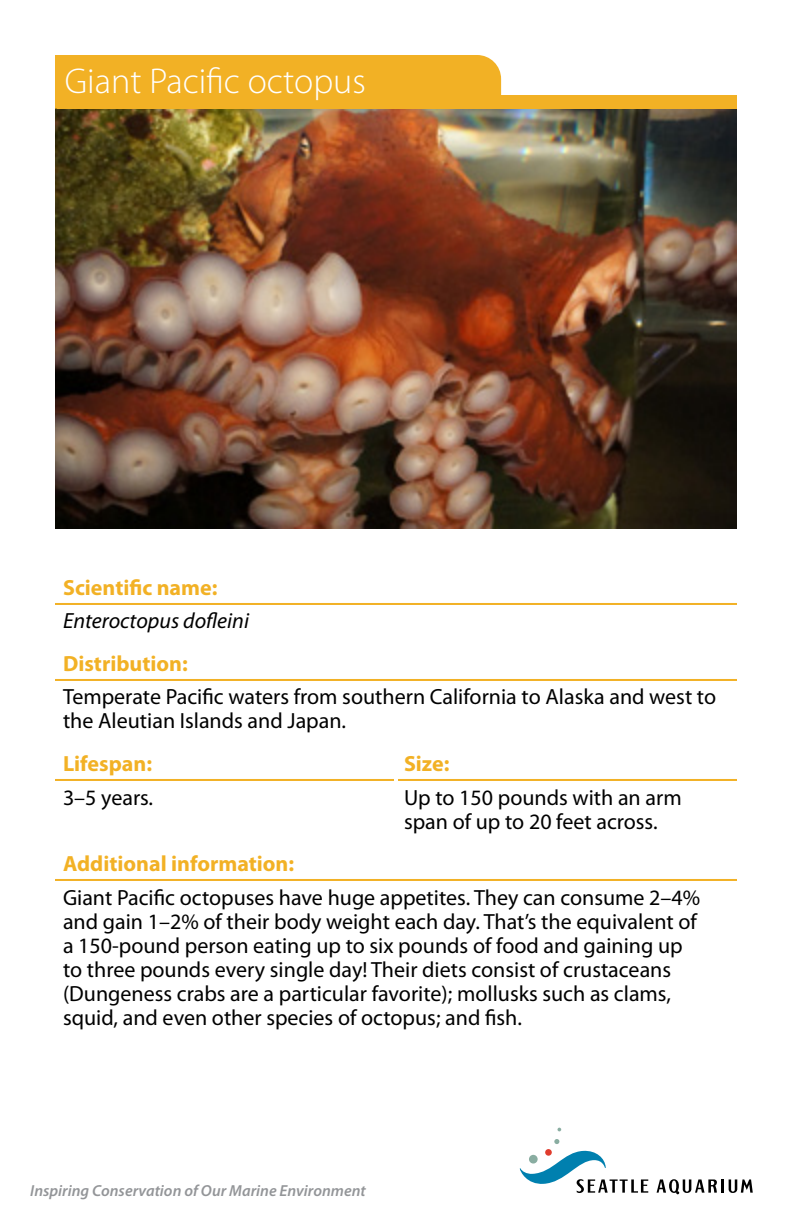
<style>
.page{position:relative;width:792px;height:1224px;background:#fff}
.page>*{position:absolute;margin:0;border:0;box-sizing:border-box;transform-origin:0 0}
.t1{font:300 36px "Myriad Pro";color:#fff}
.t2{font:22px/24px "Myriad Pro";color:#000}
.t3{font:700 22px "Myriad Pro";color:#f2b125}
.t4{font:italic 22px "Myriad Pro";color:#000}
.t5{font:italic 600 16px "Myriad Pro";color:#939598}
</style>
<div class="page">
<svg style="left:554px;top:1139px;width:5px;height:5px"></svg>
<svg style="left:557px;top:1128px;width:4px;height:3px"></svg>
<svg style="left:520px;top:1150px;width:128px;height:43px"></svg>
<svg style="left:657px;top:1179px;width:60px;height:15px"></svg>
<hr style="left:721px;top:1179px;width:3px;height:14px;background:#000">
<svg style="left:729px;top:1179px;width:24px;height:14px"></svg>
<img style="left:55px;top:109px;width:682px;height:420px">
<hr style="left:55px;top:603px;width:341px;height:2px;background:#f2b125">
<hr style="left:396px;top:603px;width:341px;height:2px;background:#f2b125">
<hr style="left:55px;top:679px;width:341px;height:2px;background:#f2b125">
<hr style="left:396px;top:679px;width:341px;height:2px;background:#f2b125">
<hr style="left:55px;top:779px;width:339px;height:2px;background:#f2b125">
<hr style="left:398px;top:779px;width:339px;height:2px;background:#f2b125">
<hr style="left:55px;top:879px;width:341px;height:2px;background:#f2b125">
<hr style="left:396px;top:879px;width:341px;height:2px;background:#f2b125">
<div style="left:55px;top:55px;width:446px;height:54px;background:#f2b125"></div>
<div style="left:57px;top:95px;width:680px;height:14px;background:#f2b125"></div>
<h1 class="t1" style="left:65px;top:61px;width:302px">Giant Pacific octopus</h1>
<p class="t3" style="left:63px;top:575px;width:156px">Scientific name:</p>
<p class="t4" style="left:63px;top:609px;width:188px">Enteroctopus dofleini</p>
<p class="t3" style="left:63px;top:651px;width:126px">Distribution:</p>
<p class="t2" style="left:63px;top:686px;width:655px">Temperate Pacific waters from southern California to Alaska and west to the Aleutian Islands and Japan.</p>
<p class="t3" style="left:63px;top:751px;width:91px">Lifespan:</p>
<p class="t3" style="left:404px;top:751px;width:47px">Size:</p>
<p class="t2" style="left:63px;top:786px;width:92px">3–5 years.</p>
<p class="t2" style="left:404px;top:786px;width:279px">Up to 150 pounds with an arm span of up to 20 feet across.</p>
<p class="t3" style="left:63px;top:851px;width:233px">Additional information:</p>
<p class="t2" style="left:63px;top:886px;width:639px">Giant Pacific octopuses have huge appetites. They can consume 2–4% and gain 1–2% of their body weight each day. That’s the equivalent of a 150-pound person eating up to six pounds of food and gaining up to three pounds every single day! Their diets consist of crustaceans (Dungeness crabs are a particular favorite); mollusks such as clams, squid, and even other species of octopus; and fish.</p>
<p class="t5" style="left:30px;top:1182px;width:337px">Inspiring Conservation of Our Marine Environment</p>
</div>
